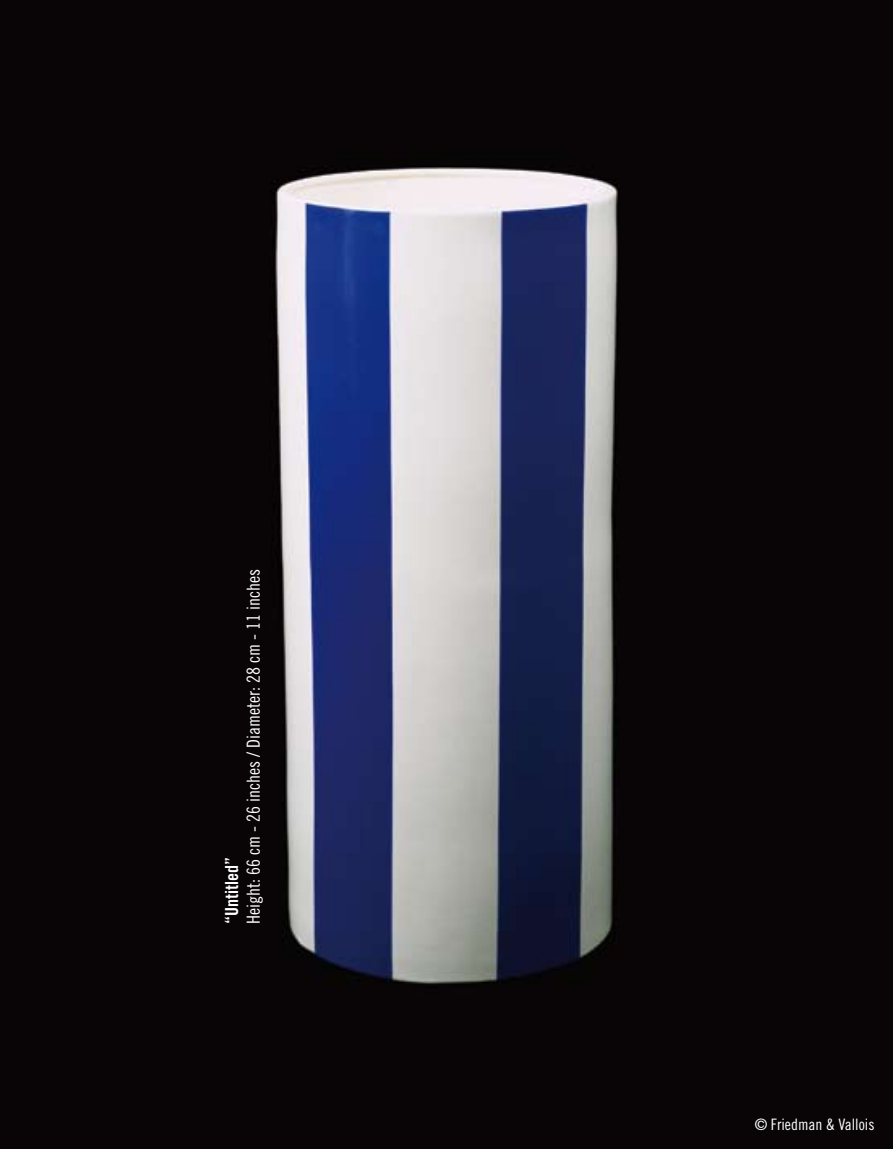
<style>
.page{position:relative;width:893px;height:1149px;background:#fff}
.page>*{position:absolute;margin:0;border:0;box-sizing:border-box;transform-origin:0 0}
.t1{font:18px "Trade Gothic LT Std Cn 18";color:#fff}
.t2{font:18px "Trade Gothic LT Std Bd Cn 20";color:#fff}
.t3{font:15.75px "Trade Gothic LT Std Cn 18";color:#fff}
</style>
<div class="page">
<img style="left:0;top:0;width:893px;height:1148px">
<p class="t2" style="left:221px;top:923px;width:68px;rotate:-90deg">“Untitled”</p>
<p class="t1" style="left:243px;top:923px;width:356px;rotate:-90deg">Height: 66 cm - 26 inches / Diameter: 28 cm - 11 inches</p>
<p class="t3" style="left:755px;top:1114px;width:121px">© Friedman &amp; Vallois</p>
</div>
